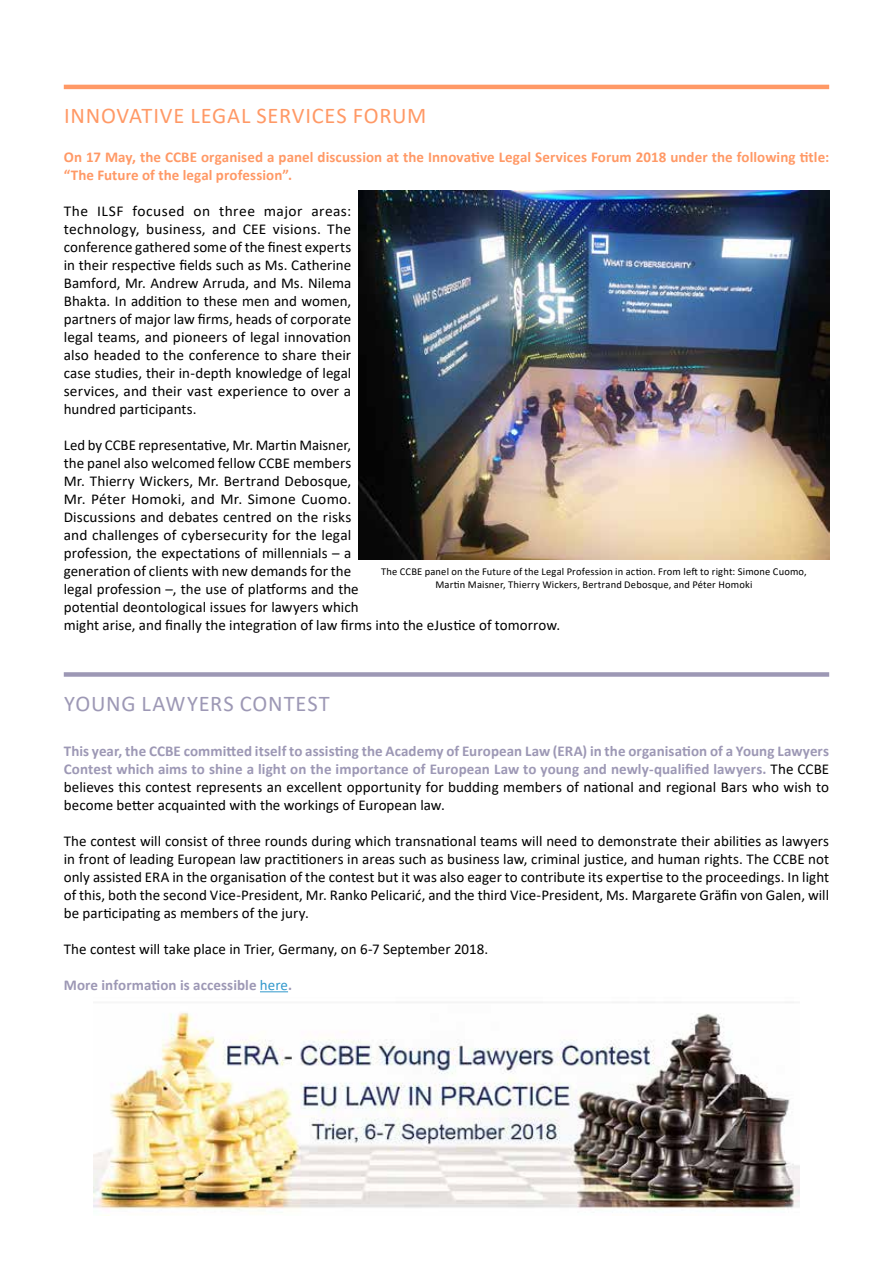
<style>
.page{position:relative;width:893px;height:1263px;background:#fff}
.page>*{position:absolute;margin:0;border:0;box-sizing:border-box;transform-origin:0 0}
.t1{font:22.5px "Calibri";letter-spacing:.035em;color:#f96}
.t2{font:22.5px "Calibri";letter-spacing:.035em;color:#9d98b5}
.t3{font:15px/18px "Calibri";letter-spacing:.005em;color:#000;text-align:justify}
.t4{font:700 15px/18px "Calibri";letter-spacing:.005em;color:#9d98b5;text-align:justify}
.t5{font:700 15px/18px "Calibri";letter-spacing:.005em;color:#f96}
.t6{font:10.5px/12.6px "Calibri";letter-spacing:.015em;color:#000;text-align:center}
.s1{font-weight:400;color:#000}
.s2{font-weight:400;color:#39c}
</style>
<div class="page">
<svg style="left:260px;top:991px;width:28px;height:1px"></svg>
<img style="left:359px;top:191px;width:470px;height:368px">
<img style="left:93px;top:1002px;width:706px;height:210px">
<hr style="left:64px;top:85px;width:765px;height:4px;background:#f96">
<div style="left:64px;top:672px;width:765px;height:5px;background:#9d98b5"></div>
<h1 class="t1" style="left:64px;top:100px;width:364px">INNOVATIVE LEGAL SERVICES FORUM</h1>
<p class="t5" style="left:64px;top:148px;width:767px">On 17 May, the CCBE organised a panel discussion at the Innovative Legal Services Forum 2018 under the following title: “The Future of the legal profession”.</p>
<p class="t3" style="left:64px;top:202px;width:289px">The ILSF focused on three major areas: technology, business, and CEE visions. The conference gathered some of the finest experts in their respective fields such as Ms. Catherine Bamford, Mr. Andrew Arruda, and Ms. Nilema Bhakta. In addition to these men and women, partners of major law firms, heads of corporate legal teams, and pioneers of legal innovation also headed to the conference to share their case studies, their in-depth knowledge of legal services, and their vast experience to over a hundred participants.</p>
<p class="t3" style="left:64px;top:436px;width:498px;text-align:left">Led by CCBE representative, Mr. Martin Maisner,<br>the panel also welcomed fellow CCBE members<br>Mr. Thierry Wickers, Mr. Bertrand Debosque,<br>Mr. Péter Homoki, and Mr. Simone Cuomo.<br>Discussions and debates centred on the risks<br>and challenges of cybersecurity for the legal<br>profession, the expectations of millennials – a<br>generation of clients with new demands for the<br>legal profession –, the use of platforms and the<br>potential deontological issues for lawyers which<br>might arise, and finally the integration of law firms into the eJustice of tomorrow.</p>
<p class="t6" style="left:381px;top:565px;width:427px">The CCBE panel on the Future of the Legal Profession in action. From left to right: Simone Cuomo,<br>Martin Maisner, Thierry Wickers, Bertrand Debosque, and Péter Homoki</p>
<h1 class="t2" style="left:64px;top:688px;width:267px">YOUNG LAWYERS CONTEST</h1>
<p class="t4" style="left:64px;top:742px;width:767px">This year, the CCBE committed itself to assisting the Academy of European Law (ERA) in the organisation of a Young Lawyers Contest which aims to shine a light on the importance of European Law to young and newly-qualified lawyers. <span class="s1">The CCBE believes this contest represents an excellent opportunity for budding members of national and regional Bars who wish to become better acquainted with the workings of European law.</span></p>
<p class="t3" style="left:64px;top:832px;width:767px">The contest will consist of three rounds during which transnational teams will need to demonstrate their abilities as lawyers in front of leading European law practitioners in areas such as business law, criminal justice, and human rights. The CCBE not only assisted ERA in the organisation of the contest but it was also eager to contribute its expertise to the proceedings. In light of this, both the second Vice-President, Mr. Ranko Pelicarić, and the third Vice-President, Ms. Margarete Gräfin von Galen, will be participating as members of the jury.</p>
<p class="t3" style="left:64px;top:940px;width:426px">The contest will take place in Trier, Germany, on 6-7 September 2018.</p>
<p class="t4" style="left:64px;top:976px;width:230px">More information is accessible <span class="s2">here</span>.</p>
</div>
